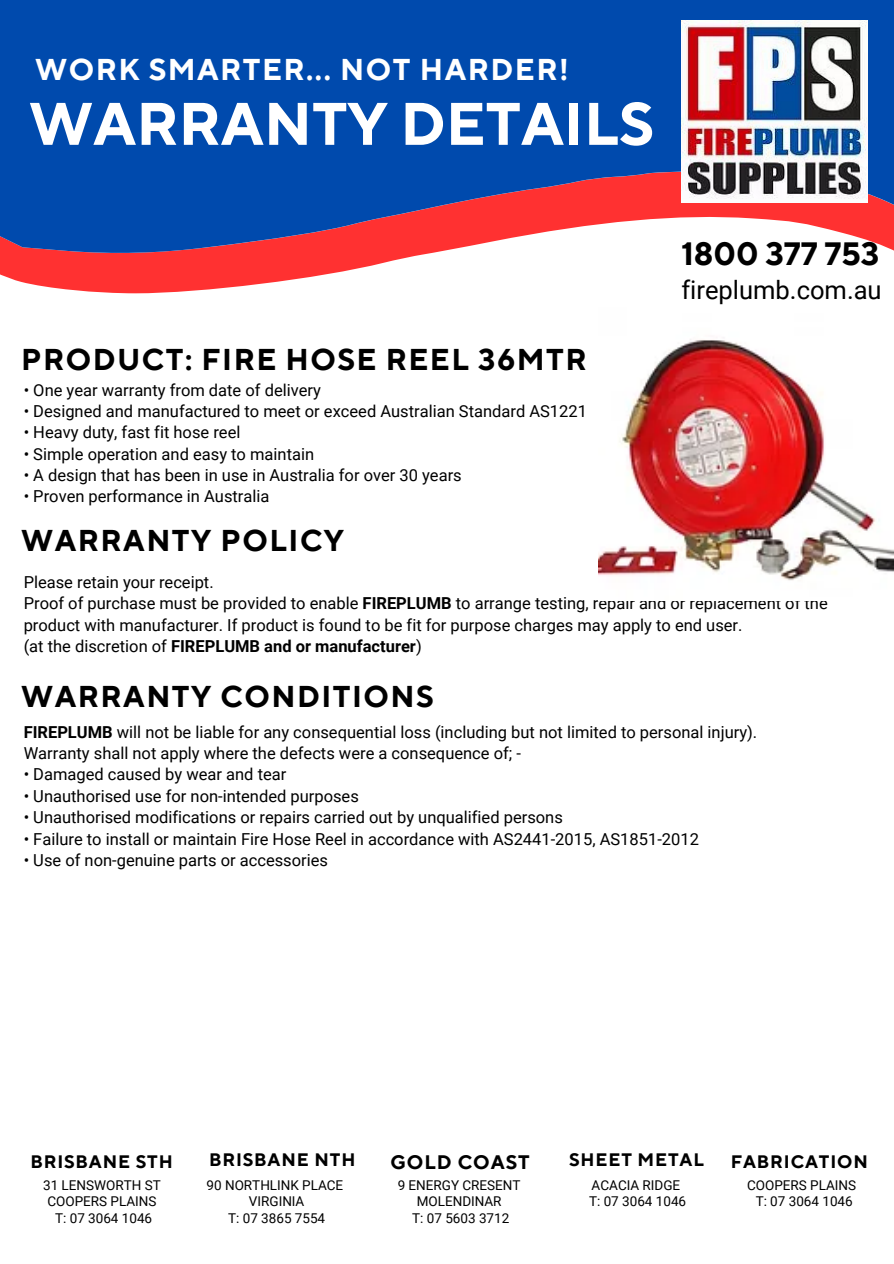
<style>
.page{position:relative;width:894px;height:1264px;background:#fff}
.page>*{position:absolute;margin:0;border:0;box-sizing:border-box;transform-origin:0 0}
.t1{font:700 59.85px "TT Norms Pro";color:#fff}
.t2{font:700 32.25px "TT Norms Pro";color:#000}
.t3{font:700 30px "TT Norms Pro";letter-spacing:.05em;color:#000}
.t4{font:700 30px "TT Norms Pro";letter-spacing:.05em;color:#fff}
.t5{font:25.5px "Roboto";color:#000}
.t6{font:700 19.5px "TT Norms Pro";letter-spacing:.05em;color:#000}
.t7{font:700 18px "TT Norms Pro";letter-spacing:.05em;color:#000}
.t8{font:16.5px/21.3px "Roboto";color:#000}
.t9{font:13.5px "Roboto";color:#000}
.s1{font-weight:700}
</style>
<div class="page">
<svg style="left:0;top:274px;width:328px;height:20px;fill:#ff3131"></svg>
<svg style="left:0;top:0;width:893px;height:274px;background:#3f59a3"></svg>
<img style="left:681px;top:21px;width:185px;height:181px">
<img style="left:598px;top:339px;width:295px;height:242px">
<h3 class="t4" style="left:35px;top:52px;width:535px">WORK SMARTER... NOT HARDER!</h3>
<p class="t1" style="left:29px;top:88px;width:626px">WARRANTY DETAILS</p>
<p class="t3" style="left:21px;top:341px;width:566px">PRODUCT: FIRE HOSE REEL 36MTR</p>
<p class="t8" style="left:24px;top:379px;width:298px">• One year warranty from date of delivery</p>
<p class="t8" style="left:24px;top:400px;width:564px">• Designed and manufactured to meet or exceed Australian Standard AS1221</p>
<p class="t8" style="left:24px;top:422px;width:218px">• Heavy duty, fast fit hose reel</p>
<p class="t8" style="left:24px;top:443px;width:292px">• Simple operation and easy to maintain</p>
<p class="t8" style="left:24px;top:465px;width:439px">• A design that has been in use in Australia for over 30 years</p>
<p class="t8" style="left:24px;top:486px;width:247px">• Proven performance in Australia</p>
<p class="t3" style="left:21px;top:523px;width:324px">WARRANTY POLICY</p>
<h2 class="t2" style="left:681px;top:234px;width:199px">1800 377 753</h2>
<h5 class="t5" style="left:681px;top:275px;width:202px">fireplumb.com.au</h5>
<h2 class="t8" style="left:24px;top:571px;width:805px">Please retain your receipt.<br>Proof of purchase must be provided to enable <span class="s1">FIREPLUMB</span> to arrange testing, repair and or replacement of the product with manufacturer. If product is found to be fit for purpose charges may apply to end user.<br>(at the discretion of <span class="s1">FIREPLUMB and or manufacturer</span>)</h2>
<p class="t3" style="left:21px;top:678px;width:414px">WARRANTY CONDITIONS</p>
<h1 class="t8" style="left:24px;top:721px;width:734px"><span class="s1">FIREPLUMB</span> will not be liable for any consequential loss (including but not limited to personal injury).<br>Warranty shall not apply where the defects were a consequence of; -</h1>
<h1 class="t8" style="left:24px;top:764px;width:264px">• Damaged caused by wear and tear</h1>
<h1 class="t8" style="left:24px;top:785px;width:336px">• Unauthorised use for non-intended purposes</h1>
<h1 class="t8" style="left:24px;top:807px;width:540px">• Unauthorised modifications or repairs carried out by unqualified persons</h1>
<h1 class="t8" style="left:24px;top:828px;width:676px">• Failure to install or maintain Fire Hose Reel in accordance with AS2441-2015, AS1851-2012</h1>
<h1 class="t8" style="left:24px;top:849px;width:306px">• Use of non-genuine parts or accessories</h1>
<h5 class="t7" style="left:30px;top:1150px;width:144px">BRISBANE STH</h5>
<h5 class="t7" style="left:209px;top:1149px;width:148px">BRISBANE NTH</h5>
<h2 class="t6" style="left:390px;top:1150px;width:141px">GOLD COAST</h2>
<h2 class="t9" style="left:43px;top:1176px;width:119px">31 LENSWORTH ST</h2>
<h4 class="t9" style="left:47px;top:1193px;width:110px">COOPERS PLAINS</h4>
<p class="t9" style="left:55px;top:1210px;width:99px">T: 07 3064 1046</p>
<p class="t9" style="left:206px;top:1176px;width:138px">90 NORTHLINK PLACE</p>
<p class="t9" style="left:249px;top:1193px;width:57px">VIRGINIA</p>
<h4 class="t9" style="left:228px;top:1210px;width:99px">T: 07 3865 7554</h4>
<p class="t9" style="left:397px;top:1176px;width:124px">9 ENERGY CRESENT</p>
<p class="t9" style="left:416px;top:1193px;width:86px">MOLENDINAR</p>
<p class="t9" style="left:412px;top:1210px;width:99px">T: 07 5603 3712</p>
<h4 class="t7" style="left:569px;top:1149px;width:136px">SHEET METAL</h4>
<h4 class="t7" style="left:730px;top:1150px;width:139px">FABRICATION</h4>
<h4 class="t9" style="left:591px;top:1176px;width:90px">ACACIA RIDGE</h4>
<p class="t9" style="left:589px;top:1193px;width:99px">T: 07 3064 1046</p>
<p class="t9" style="left:747px;top:1176px;width:110px">COOPERS PLAINS</p>
<p class="t9" style="left:755px;top:1193px;width:99px">T: 07 3064 1046</p>
</div>
